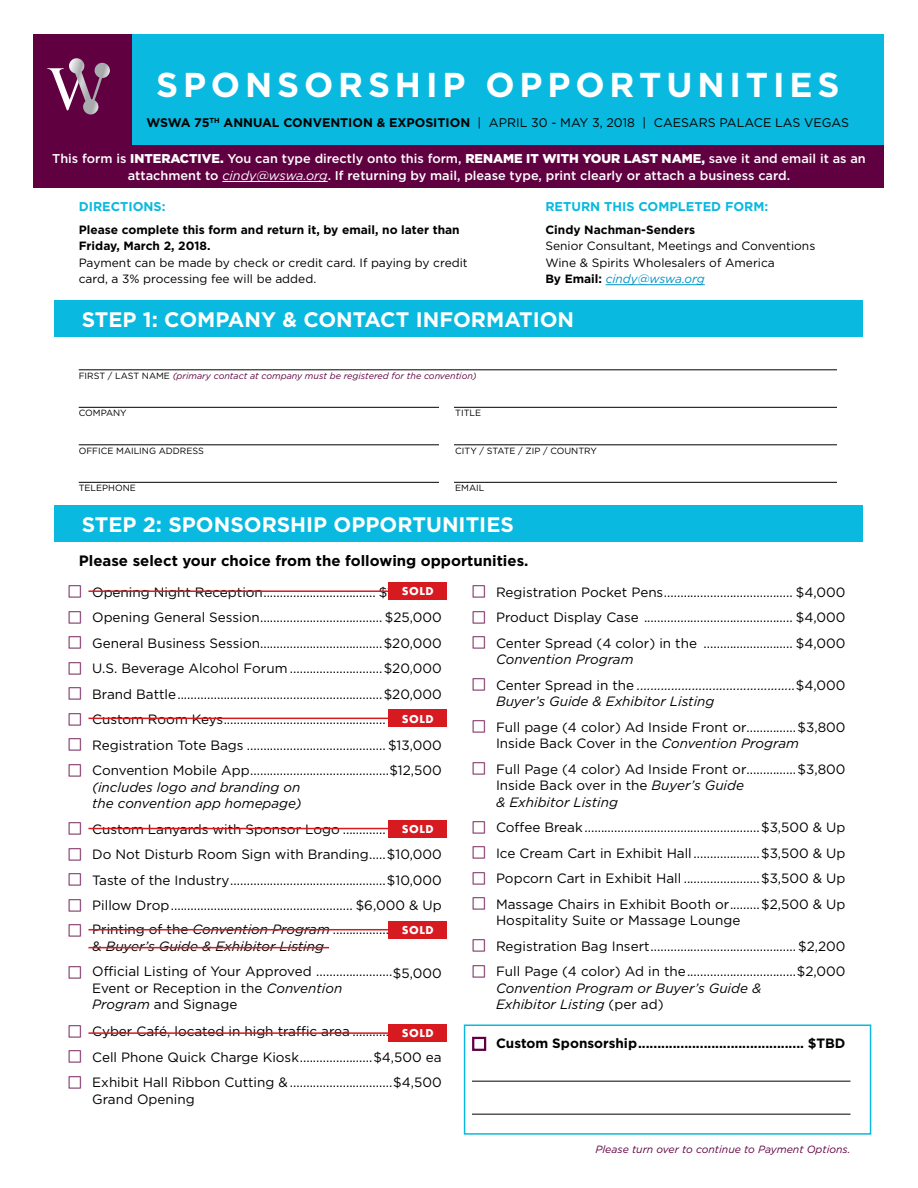
<style>
.page{position:relative;width:918px;height:1188px;background:#fff}
.page>*{position:absolute;margin:0;border:0;box-sizing:border-box;transform-origin:0 0}
.t1{font:700 34.5px "Gotham";letter-spacing:.14em;color:#fff}
.t2{font:700 21px "Gotham";color:#fff}
.t3{font:700 15px "Gotham";color:#000}
.t4{font:13.5px/25.5px "Gotham";color:#000;text-align:justify}
.t5{font:italic 13.5px/16.5px "Gotham";color:#000}
.t6{font:700 13.5px "Gotham";color:#000}
.t7{font:500 12.75px/16.5px "Gotham";color:#fff;text-align:center}
.t8{font:700 12.75px "Gotham";color:#09b9df}
.t9{font:12.45px "Gotham";color:#000}
.t10{font:12px/16.5px "Gotham";color:#000}
.t11{font:700 12px/16.5px "Gotham";color:#000}
.t12{font:italic 10.5px "Gotham";color:#600041}
.t13{font:700 10.5px "Futura";letter-spacing:.05em;color:#fff}
.t14{font:italic 9px "Gotham";color:#600041}
.t15{font:9px "Gotham";color:#000}
.s1{font-weight:700}
.s2{font-weight:900}
.s3{font-weight:400;font-style:italic}
.s4{font-style:italic;color:#0092c8}
.s5{font-style:normal;color:#000}
.s6{font-family:"European Pi Three";color:#600041}
.s7{font-family:"European Pi Three";font-style:normal;color:#600041}
.s8{font-style:normal}
.s9{font-style:italic}
</style>
<div class="page">
<div style="left:464px;top:1024px;width:407px;height:111px;border:2px solid #09b9df"></div>
<div style="left:472px;top:1037px;width:14px;height:14px;border:2px solid #600041"></div>
<div style="left:34px;top:34px;width:850px;height:111px;background:#09b9df"></div>
<div style="left:55px;top:300px;width:808px;height:37px;background:#09b9df"></div>
<div style="left:55px;top:505px;width:808px;height:36px;background:#09b9df"></div>
<hr style="left:606px;top:284px;width:99px;height:1px;background:#0092c8">
<hr style="left:472px;top:1081px;width:378px;height:1px;background:#000">
<hr style="left:472px;top:1114px;width:378px;height:1px;background:#000">
<hr style="left:79px;top:369px;width:758px;height:1px;background:#000">
<hr style="left:79px;top:407px;width:758px;height:1px;background:#000">
<hr style="left:79px;top:444px;width:758px;height:1px;background:#000">
<hr style="left:79px;top:482px;width:758px;height:1px;background:#000">
<div style="left:439px;top:395px;width:15px;height:97px;background:#fff"></div>
<div style="left:34px;top:145px;width:850px;height:42px;background:#600041"></div>
<hr style="left:222px;top:181px;width:106px;height:1px;background:#fff">
<div style="left:34px;top:34px;width:98px;height:111px;background:#600041"></div>
<svg style="left:47px;top:58px;width:63px;height:57px"></svg>
<hr style="left:88px;top:590px;width:344px;height:2px;background:#d71920">
<div style="left:388px;top:583px;width:59px;height:17px;background:#d71920"></div>
<hr style="left:88px;top:718px;width:344px;height:1px;background:#d71920">
<div style="left:388px;top:710px;width:59px;height:17px;background:#d71920"></div>
<hr style="left:88px;top:828px;width:344px;height:1px;background:#d71920">
<div style="left:388px;top:820px;width:59px;height:17px;background:#d71920"></div>
<hr style="left:88px;top:1032px;width:344px;height:2px;background:#d71920">
<div style="left:388px;top:1024px;width:59px;height:18px;background:#d71920"></div>
<hr style="left:88px;top:929px;width:344px;height:1px;background:#d71920">
<div style="left:388px;top:921px;width:59px;height:17px;background:#d71920"></div>
<hr style="left:88px;top:947px;width:241px;height:1px;background:#d71920">
<h1 class="t1" style="left:156px;top:65px;width:685px">SPONSORSHIP OPPORTUNITIES</h1>
<p class="t9" style="left:147px;top:116px;width:704px"><span class="s1">WSWA 75</span><sup>TH</sup> <span class="s1">ANNUAL CONVENTION &amp; EXPOSITION</span> | APRIL 30 - MAY 3, 2018 | CAESARS PALACE LAS VEGAS</p>
<p class="t7" style="left:52px;top:150px;width:815px">This form is <span class="s2">INTERACTIVE.</span> You can type directly onto this form, <span class="s2">RENAME IT WITH YOUR LAST NAME,</span> save it and email it as an attachment to <span class="s3">cindy@wswa.org</span>. If returning by mail, please type, print clearly or attach a business card.</p>
<p class="t8" style="left:79px;top:199px;width:88px">DIRECTIONS:</p>
<p class="t11" style="left:79px;top:221px;width:383px">Please complete this form and return it, by email, no later than<br>Friday, March 2, 2018.</p>
<p class="t10" style="left:79px;top:254px;width:391px">Payment can be made by check or credit card. If paying by credit card, a 3% processing fee will be added.</p>
<p class="t8" style="left:545px;top:199px;width:224px">RETURN THIS COMPLETED FORM:</p>
<p class="t11" style="left:545px;top:221px;width:151px">Cindy Nachman-Senders</p>
<p class="t10" style="left:545px;top:237px;width:271px">Senior Consultant, Meetings and Conventions<br>Wine &amp; Spirits Wholesalers of America<br><span class="s1">By Email:</span> <span class="s4">cindy@wswa.org</span></p>
<h2 class="t2" style="left:82px;top:307px;width:494px">STEP 1: COMPANY &amp; CONTACT INFORMATION</h2>
<p class="t14" style="left:79px;top:371px;width:400px"><span class="s5">FIRST / LAST NAME</span> (primary contact at company must be registered for the convention)</p>
<p class="t15" style="left:79px;top:408px;width:49px">COMPANY</p>
<p class="t15" style="left:455px;top:408px;width:27px">TITLE</p>
<p class="t15" style="left:79px;top:446px;width:127px">OFFICE MAILING ADDRESS</p>
<p class="t15" style="left:455px;top:446px;width:143px">CITY / STATE / ZIP / COUNTRY</p>
<p class="t15" style="left:79px;top:483px;width:59px">TELEPHONE</p>
<p class="t15" style="left:455px;top:483px;width:31px">EMAIL</p>
<h2 class="t2" style="left:82px;top:512px;width:434px">STEP 2: SPONSORSHIP OPPORTUNITIES</h2>
<p class="t3" style="left:79px;top:552px;width:451px">Please select your choice from the following opportunities.</p>
<p class="t4" style="left:68px;top:579px;width:375px"><span class="s6">N</span> Opening Night Reception.................................. $120,000<br><span class="s6">N</span> Opening General Session..................................... $25,000<br><span class="s6">N</span> General Business Session.....................................$20,000<br><span class="s6">N</span> U.S. Beverage Alcohol Forum ............................$20,000<br><span class="s6">N</span> Brand Battle..............................................................$20,000<br><span class="s6">N</span> Custom Room Keys................................................. $15,000<br><span class="s6">N</span> Registration Tote Bags .......................................... $13,000<br><span class="s6">N</span> Convention Mobile App..........................................$12,500</p>
<p class="t5" style="left:92px;top:779px;width:211px">(includes logo and branding on the convention app homepage)</p>
<p class="t4" style="left:68px;top:816px;width:375px"><span class="s6">N</span> Custom Lanyards with Sponsor Logo ............. $10,500<br><span class="s6">N</span> Do Not Disturb Room Sign with Branding.....$10,000<br><span class="s6">N</span> Taste of the Industry...............................................$10,000<br><span class="s6">N</span> Pillow Drop....................................................... $6,000 &amp; Up</p>
<p class="t5" style="left:92px;top:921px;width:351px;text-indent:-24px"><span class="s7">N</span> <span class="s8">Printing of the</span> Convention Program <span class="s8">..................$5,000 &amp;</span> Buyer’s Guide &amp; Exhibitor Listing</p>
<p class="t4" style="left:92px;top:963px;width:351px;line-height:16.5px;text-align:left;text-indent:-24px"><span class="s6">N</span> Official Listing of Your Approved .......................$5,000<br>Event or Reception in the <span class="s9">Convention<br>Program</span> and Signage</p>
<p class="t4" style="left:68px;top:1018px;width:375px"><span class="s6">N</span> Cyber Café, located in high traffic area ............$5,000<br><span class="s6">N</span> Cell Phone Quick Charge Kiosk......................$4,500 ea <span class="s6">N</span> Exhibit Hall Ribbon Cutting &amp;...............................$4,500</p>
<p class="t4" style="left:92px;top:1086px;width:104px">Grand Opening</p>
<p class="t13" style="left:402px;top:584px;width:33px">SOLD</p>
<p class="t13" style="left:402px;top:711px;width:33px">SOLD</p>
<p class="t13" style="left:402px;top:821px;width:33px">SOLD</p>
<p class="t13" style="left:402px;top:922px;width:33px">SOLD</p>
<p class="t13" style="left:402px;top:1026px;width:33px">SOLD</p>
<p class="t4" style="left:472px;top:579px;width:375px"><span class="s6">N</span> Registration Pocket Pens....................................... $4,000<br><span class="s6">N</span> Product Display Case ............................................. $4,000<br><span class="s6">N</span> Center Spread (4 color) in the ........................... $4,000</p>
<p class="t5" style="left:472px;top:647px;width:375px;line-height:25.5px;text-indent:24px">Convention Program<br><span class="s7">N</span> <span class="s8">Center Spread in the</span> ..............................................<span class="s8">$4,000</span></p>
<p class="t4" style="left:472px;top:688px;width:375px;text-indent:24px"><span class="s9">Buyer’s Guide &amp; Exhibitor Listing<br></span><span class="s6">N</span> Full page (4 color) Ad Inside Front or...............$3,800</p>
<p class="t4" style="left:472px;top:730px;width:375px;text-indent:24px">Inside Back Cover in the <span class="s9">Convention Program<br></span><span class="s6">N</span> Full Page (4 color) Ad Inside Front or...............$3,800</p>
<p class="t5" style="left:496px;top:777px;width:249px"><span class="s8">Inside Back over in the</span> Buyer’s Guide &amp; Exhibitor Listing</p>
<p class="t4" style="left:472px;top:814px;width:375px"><span class="s6">N</span> Coffee Break.....................................................$3,500 &amp; Up <span class="s6">N</span> Ice Cream Cart in Exhibit Hall....................$3,500 &amp; Up <span class="s6">N</span> Popcorn Cart in Exhibit Hall .......................$3,500 &amp; Up <span class="s6">N</span> Massage Chairs in Exhibit Booth or.........$2,500 &amp; Up</p>
<p class="t4" style="left:472px;top:907px;width:375px;text-align:left;text-indent:24px">Hospitality Suite or Massage Lounge<br><span class="s6">N</span> Registration Bag Insert............................................$2,200<br><span class="s6">N</span> Full Page (4 color) Ad in the.................................$2,000</p>
<p class="t5" style="left:496px;top:980px;width:267px">Convention Program or Buyer’s Guide &amp;<br>Exhibitor Listing <span class="s8">(per ad)</span></p>
<p class="t6" style="left:496px;top:1036px;width:351px">Custom Sponsorship........................................... $TBD</p>
<p class="t12" style="left:595px;top:1144px;width:257px">Please turn over to continue to Payment Options.</p>
</div>
